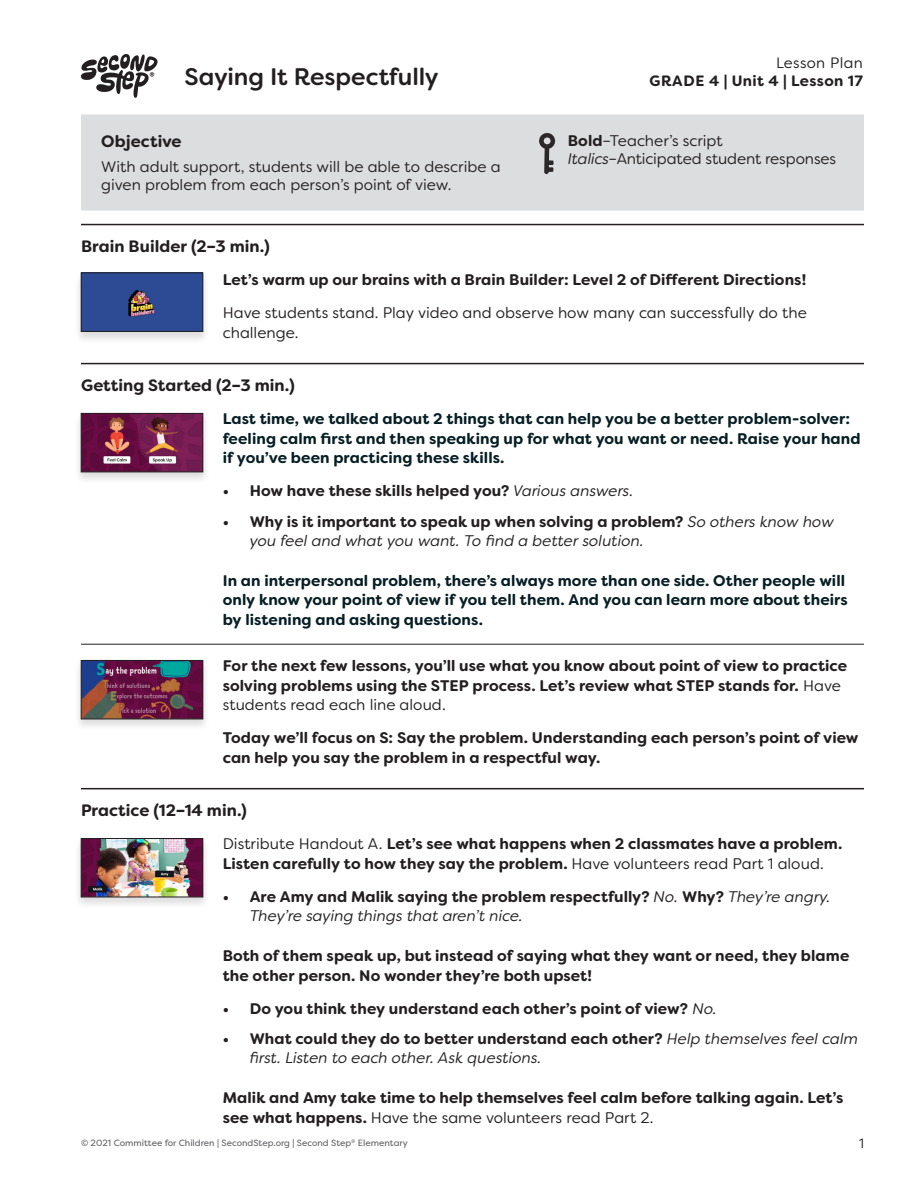
<style>
.page{position:relative;width:918px;height:1188px;background:#fff}
.page>*{position:absolute;margin:0;border:0;box-sizing:border-box;transform-origin:0 0}
.t1{font:500 24px "Filson Soft";letter-spacing:-.005em;color:#231f20}
.New_Section_Header{font:700 16.5px "Filson Soft";letter-spacing:.005em;color:#231f20}
.Objectives_Header{font:700 16.5px "Filson Soft";letter-spacing:.005em;color:#231f20}
.Sections_Baseline_Te{font:700 15.3px/19.5px "Filson Soft";letter-spacing:.005em;color:#231f20}
.Sections_Baseline_Te-2{font:700 15.3px/19.5px "Filson Soft";letter-spacing:.005em;color:#061e24}
.t2{font:italic 15.3px/19.5px "Filson Soft";color:#231f20}
.Sub-Section_Top_Para{font:700 15.3px/19.5px "Filson Soft";letter-spacing:.005em;color:#231f20}
.Objectives_Header-2{font:15.3px/18.5px "Filson Soft";color:#231f20}
.Sections_Baseline_Te-3{font:15.3px/19.5px "Filson Soft";color:#231f20}
.Objectives_Box_Body{font:15.3px/18.5px "Filson Soft";letter-spacing:-.01em;color:#231f20}
.t3{font:700 15px "Filson Soft";letter-spacing:.025em;color:#231f20}
.t4{font:15px "Filson Soft";letter-spacing:.025em;color:#231f20}
.t5{font:13.5px "Filson Pro";color:#231f20}
.t6{font:9px "Filson Pro";color:#636366}
.s1{font-weight:700}
.s2{font-style:italic}
.s3{font-weight:400;font-style:italic}
.s4{font-weight:700;font-style:normal}
.s5{font-weight:400}
</style>
<div class="page">
<svg style="left:81px;top:54px;width:77px;height:44px"></svg>
<hr style="left:81px;top:224px;width:783px;height:1px;background:#231f20">
<hr style="left:81px;top:363px;width:783px;height:1px;background:#231f20">
<hr style="left:81px;top:644px;width:783px;height:1px;background:#231f20">
<hr style="left:81px;top:788px;width:783px;height:1px;background:#231f20">
<div style="left:74px;top:271px;width:136px;height:73px;background:#231f20;opacity:.15"></div>
<img style="left:83px;top:275px;width:118px;height:55px">
<div style="left:81px;top:273px;width:122px;height:59px;border:1px solid #231f20"></div>
<div style="left:74px;top:411px;width:136px;height:74px;background:#231f20;opacity:.15"></div>
<img style="left:83px;top:415px;width:118px;height:55px">
<div style="left:81px;top:413px;width:122px;height:59px;border:1px solid #231f20"></div>
<div style="left:74px;top:658px;width:136px;height:74px;background:#231f20;opacity:.15"></div>
<img style="left:83px;top:662px;width:118px;height:55px">
<div style="left:81px;top:660px;width:122px;height:59px;border:1px solid #231f20"></div>
<div style="left:74px;top:836px;width:136px;height:74px;background:#231f20;opacity:.15"></div>
<img style="left:83px;top:840px;width:118px;height:55px">
<div style="left:81px;top:838px;width:122px;height:59px;border:1px solid #231f20"></div>
<div style="left:81px;top:114px;width:783px;height:97px;background:#dcdddf"></div>
<svg style="left:539px;top:132px;width:17px;height:42px"></svg>
<h1 class="t1" style="left:185px;top:61px;width:255px">Saying It Respectfully</h1>
<p class="Objectives_Header" style="left:101px;top:130px;width:82px">Objective</p>
<p class="Objectives_Header-2" style="left:101px;top:157px;width:401px">With adult support, students will be able to describe a given problem from each person’s point of view.</p>
<p class="t4" style="left:776px;top:53px;width:88px">Lesson Plan</p>
<p class="t3" style="left:649px;top:71px;width:215px">GRADE 4 | Unit 4 | Lesson 17</p>
<p class="Objectives_Box_Body" style="left:568px;top:131px;width:270px"><span class="s1">Bold</span>–Teacher’s script<br><span class="s2">Italics</span>–Anticipated student responses</p>
<p class="New_Section_Header" style="left:81px;top:236px;width:190px">Brain Builder (2–3 min.)</p>
<p class="Sections_Baseline_Te" style="left:223px;top:270px;width:585px">Let’s warm up our brains with a Brain Builder: Level 2 of Different Directions!</p>
<p class="Sections_Baseline_Te-3" style="left:223px;top:303px;width:586px">Have students stand. Play video and observe how many can successfully do the challenge.</p>
<p class="New_Section_Header" style="left:81px;top:375px;width:215px">Getting Started (2–3 min.)</p>
<p class="Sections_Baseline_Te-2" style="left:223px;top:409px;width:639px">Last time, we talked about 2 things that can help you be a better problem-solver: feeling calm first and then speaking up for what you want or need. Raise your hand if you’ve been practicing these skills.</p>
<p class="Sub-Section_Top_Para" style="left:223px;top:481px;width:412px">• How have these skills helped you? <span class="s3">Various answers.</span></p>
<p class="t2" style="left:250px;top:511px;width:586px;text-indent:-27px"><span class="s4">• Why is it important to speak up when solving a problem?</span> So others know how you feel and what you want. To find a better solution.</p>
<p class="Sections_Baseline_Te-2" style="left:223px;top:571px;width:627px">In an interpersonal problem, there’s always more than one side. Other people will only know your point of view if you tell them. And you can learn more about theirs by listening and asking questions.</p>
<p class="Sub-Section_Top_Para" style="left:223px;top:656px;width:626px">For the next few lessons, you’ll use what you know about point of view to practice solving problems using the STEP process. Let’s review what STEP stands for. <span class="s5">Have students read each line aloud.</span></p>
<p class="Sections_Baseline_Te" style="left:223px;top:728px;width:637px">Today we’ll focus on S: Say the problem. Understanding each person’s point of view can help you say the problem in a respectful way.</p>
<p class="New_Section_Header" style="left:81px;top:800px;width:168px">Practice (12–14 min.)</p>
<p class="Sections_Baseline_Te" style="left:223px;top:834px;width:621px"><span class="s5">Distribute Handout A.</span> Let’s see what happens when 2 classmates have a problem.<br>Listen carefully to how they say the problem. <span class="s5">Have volunteers read Part 1 aloud.</span></p>
<p class="t2" style="left:250px;top:887px;width:582px;text-indent:-27px"><span class="s4">• Are Amy and Malik saying the problem respectfully?</span> No. <span class="s4">Why?</span> They’re angry.<br>They’re saying things that aren’t nice.</p>
<p class="Sections_Baseline_Te" style="left:223px;top:946px;width:628px">Both of them speak up, but instead of saying what they want or need, they blame the other person. No wonder they’re both upset!</p>
<p class="Sub-Section_Top_Para" style="left:223px;top:999px;width:496px">• Do you think they understand each other’s point of view? <span class="s3">No.</span></p>
<p class="t2" style="left:250px;top:1029px;width:610px;text-indent:-27px"><span class="s4">• What could they do to better understand each other?</span> Help themselves feel calm first. Listen to each other. Ask questions.</p>
<p class="Sections_Baseline_Te" style="left:223px;top:1088px;width:622px">Malik and Amy take time to help themselves feel calm before talking again. Let’s see what happens. <span class="s5">Have the same volunteers read Part 2.</span></p>
<p class="t6" style="left:81px;top:1137px;width:328px">© 2021 Committee for Children | SecondStep.org | Second Step<sup>®</sup> Elementary</p>
<p class="t5" style="left:859px;top:1134px;width:6px">1</p>
</div>
